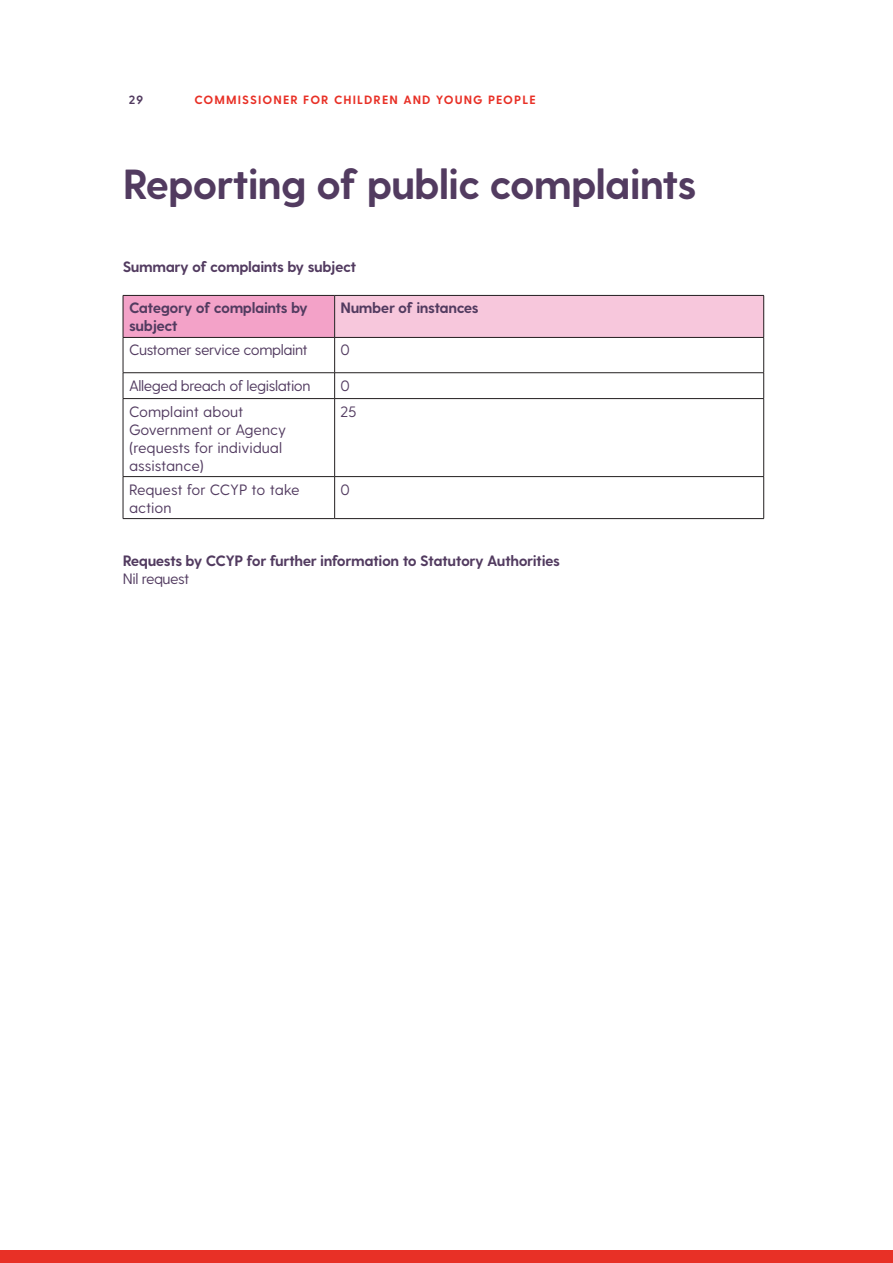
<style>
.page{position:relative;width:893px;height:1263px;background:#fff}
.page>*{position:absolute;margin:0;border:0;box-sizing:border-box;transform-origin:0 0}
.t1{font:700 42px "Greycliff CF";letter-spacing:-.03em;color:#523b60}
.t2{font:700 15px/18px "Greycliff CF";letter-spacing:-.03em;color:#523b60}
.t3{font:15px/18px "Greycliff CF";letter-spacing:-.02em;color:#523b60}
.t4{font:15px/18px "Greycliff CF";color:#523b60}
.t5{font:700 12px "Greycliff CF";letter-spacing:.09em;color:#e83026}
.t6{font:700 12px "Greycliff CF";color:#523b60}
</style>
<div class="page">
<div style="left:0;top:1250px;width:893px;height:13px;background:#e83026"></div>
<div style="left:123px;top:295px;width:212px;height:42px;background:#f3a2c8"></div>
<div style="left:335px;top:295px;width:429px;height:42px;background:#f7c7dc"></div>
<hr style="left:123px;top:295px;width:212px;height:1px;background:#231f20">
<hr style="left:123px;top:296px;width:1px;height:41px;background:#231f20">
<hr style="left:335px;top:295px;width:429px;height:1px;background:#231f20">
<hr style="left:334px;top:296px;width:1px;height:41px;background:#231f20">
<hr style="left:763px;top:296px;width:1px;height:41px;background:#231f20">
<hr style="left:123px;top:337px;width:212px;height:1px;background:#231f20">
<hr style="left:123px;top:338px;width:1px;height:35px;background:#231f20">
<hr style="left:335px;top:337px;width:429px;height:1px;background:#231f20">
<hr style="left:334px;top:338px;width:1px;height:35px;background:#231f20">
<hr style="left:763px;top:338px;width:1px;height:35px;background:#231f20">
<hr style="left:123px;top:372px;width:212px;height:1px;background:#231f20">
<svg style="left:123px;top:373px;width:1px;height:25px"></svg>
<hr style="left:335px;top:372px;width:429px;height:1px;background:#231f20">
<svg style="left:334px;top:373px;width:1px;height:25px"></svg>
<svg style="left:763px;top:373px;width:1px;height:25px"></svg>
<hr style="left:123px;top:398px;width:212px;height:1px;background:#231f20">
<hr style="left:123px;top:399px;width:1px;height:77px;background:#231f20">
<hr style="left:335px;top:398px;width:429px;height:1px;background:#231f20">
<hr style="left:334px;top:399px;width:1px;height:77px;background:#231f20">
<hr style="left:763px;top:399px;width:1px;height:77px;background:#231f20">
<hr style="left:123px;top:476px;width:212px;height:1px;background:#231f20">
<hr style="left:123px;top:477px;width:1px;height:41px;background:#231f20">
<hr style="left:335px;top:476px;width:429px;height:1px;background:#231f20">
<hr style="left:334px;top:477px;width:1px;height:41px;background:#231f20">
<hr style="left:763px;top:477px;width:1px;height:41px;background:#231f20">
<hr style="left:123px;top:518px;width:212px;height:1px;background:#231f20">
<hr style="left:335px;top:518px;width:429px;height:1px;background:#231f20">
<p class="t6" style="left:129px;top:92px;width:16px">29</p>
<p class="t5" style="left:194px;top:93px;width:343px">COMMISSIONER FOR CHILDREN AND YOUNG PEOPLE</p>
<h1 class="t1" style="left:123px;top:159px;width:575px">Reporting of public complaints</h1>
<p class="t2" style="left:123px;top:259px;width:235px">Summary of complaints by subject</p>
<p class="t2" style="left:129px;top:300px;width:180px">Category of complaints by subject</p>
<p class="t2" style="left:341px;top:300px;width:140px">Number of instances</p>
<p class="t3" style="left:129px;top:341px;width:180px">Customer service complaint</p>
<p class="t3" style="left:341px;top:341px;width:11px">0</p>
<p class="t3" style="left:129px;top:377px;width:183px">Alleged breach of legislation</p>
<p class="t3" style="left:341px;top:377px;width:11px">0</p>
<p class="t4" style="left:129px;top:403px;width:159px">Complaint about<br>Government or Agency (requests for individual assistance)</p>
<p class="t3" style="left:341px;top:403px;width:17px">25</p>
<p class="t3" style="left:129px;top:481px;width:172px">Request for CCYP to take action</p>
<p class="t3" style="left:341px;top:481px;width:11px">0</p>
<p class="t2" style="left:123px;top:552px;width:439px">Requests by CCYP for further information to Statutory Authorities</p>
<p class="t3" style="left:123px;top:570px;width:68px">Nil request</p>
</div>
